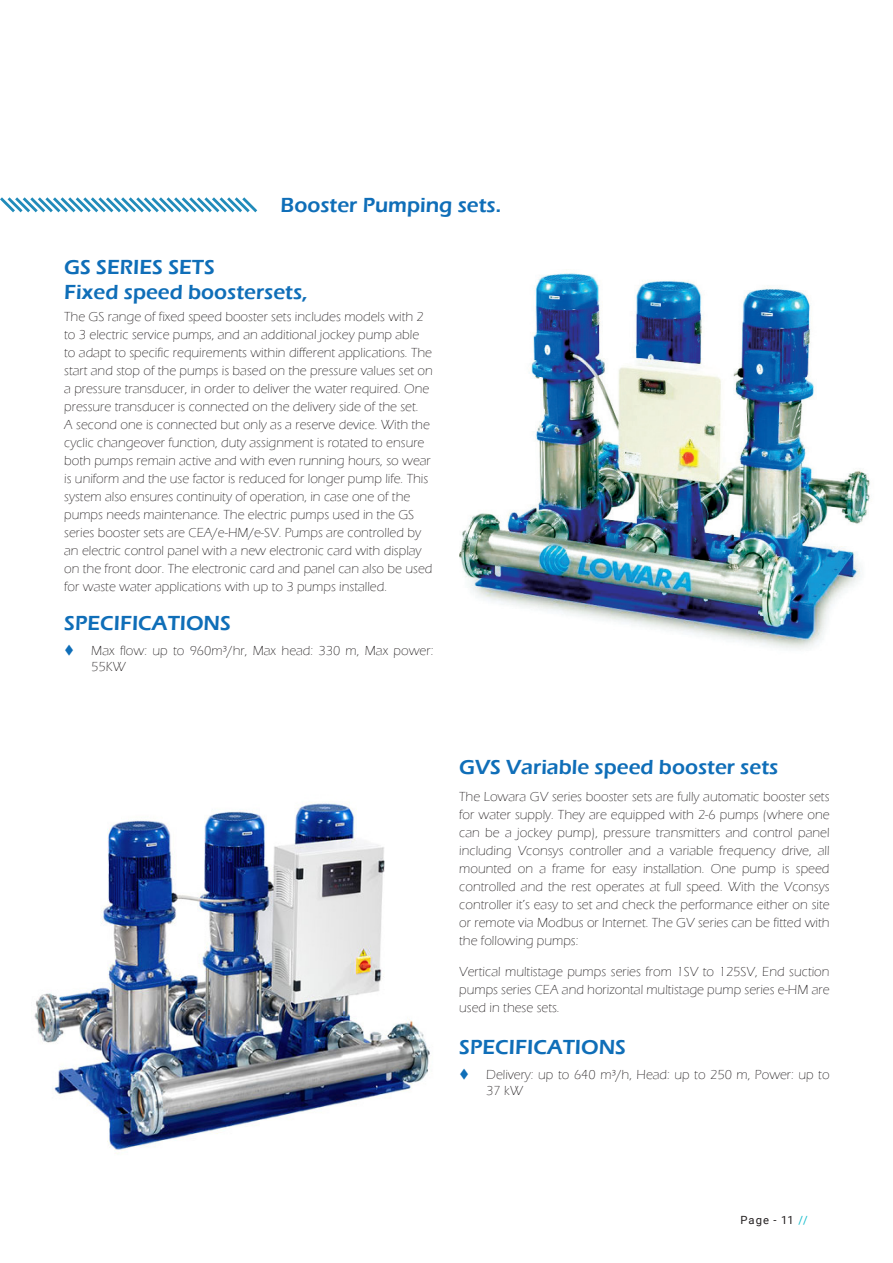
<style>
.page{position:relative;width:893px;height:1263px;background:#fff}
.page>*{position:absolute;margin:0;border:0;box-sizing:border-box;transform-origin:0 0}
.Body_Heading_Lowara{font:600 21px "Eras ITC";color:#0f6eb8}
.Lowara_Body_Heading{font:600 21px "Eras ITC";color:#0f6eb8}
.Main_NEW_Body{font:600 21px "Eras ITC";color:#0f6eb8}
.Lowara_Body_Heading-2{font:300 13.5px/18px "Eras ITC";color:#231f20}
.Main_NEW_Body-2{font:300 13.5px/18px "Eras ITC";color:#231f20;text-align:justify}
.bullet_4{font:300 13.5px/16.2px "Eras ITC";color:#231f20}
.t1{font:11.25px "Roboto";letter-spacing:.09em;color:#231f20}
.s1{color:#14bccc}
</style>
<div class="page">
<img style="left:459px;top:273px;width:411px;height:377px">
<img style="left:34px;top:802px;width:396px;height:352px">
<svg style="left:0;top:197px;width:258px;height:16px"></svg>
<h1 class="Body_Heading_Lowara" style="left:281px;top:193px;width:222px">Booster Pumping sets.</h1>
<h1 class="Lowara_Body_Heading" style="left:64px;top:255px;width:152px">GS SERIES SETS</h1>
<h1 class="Lowara_Body_Heading" style="left:64px;top:280px;width:245px">Fixed speed boostersets,</h1>
<h1 class="Lowara_Body_Heading-2" style="left:64px;top:308px;width:370px">The GS range of fixed speed booster sets includes models with 2 to 3 electric service pumps, and an additional jockey pump able to adapt to specific requirements within different applications. The start and stop of the pumps is based on the pressure values set on a pressure transducer, in order to deliver the water required. One pressure transducer is connected on the delivery side of the set.<br>A second one is connected but only as a reserve device. With the cyclic changeover function, duty assignment is rotated to ensure both pumps remain active and with even running hours, so wear is uniform and the use factor is reduced for longer pump life. This system also ensures continuity of operation, in case one of the pumps needs maintenance. The electric pumps used in the GS series booster sets are CEA/e-HM/e-SV. Pumps are controlled by an electric control panel with a new electronic card with display on the front door. The electronic card and panel can also be used for waste water applications with up to 3 pumps installed.</h1>
<p class="Main_NEW_Body" style="left:64px;top:611px;width:168px">SPECIFICATIONS</p>
<h1 class="bullet_4" style="left:91px;top:642px;width:344px">Max flow: up to 960m³/hr, Max head: 330 m, Max power:<br>55KW</h1>
<h1 class="Body_Heading_Lowara" style="left:459px;top:755px;width:321px">GVS Variable speed booster sets</h1>
<p class="Main_NEW_Body-2" style="left:459px;top:787px;width:372px">The Lowara GV series booster sets are fully automatic booster sets for water supply. They are equipped with 2-6 pumps (where one can be a jockey pump), pressure transmitters and control panel including Vconsys controller and a variable frequency drive, all mounted on a frame for easy installation. One pump is speed controlled and the rest operates at full speed. With the Vconsys controller it’s easy to set and check the performance either on site or remote via Modbus or Internet. The GV series can be fitted with the following pumps:</p>
<p class="Main_NEW_Body-2" style="left:459px;top:962px;width:372px">Vertical multistage pumps series from 1SV to 125SV, End suction pumps series CEA and horizontal multistage pump series e-HM are used in these sets.</p>
<p class="Main_NEW_Body" style="left:459px;top:1035px;width:168px">SPECIFICATIONS</p>
<h1 class="bullet_4" style="left:486px;top:1067px;width:345px">Delivery: up to 640 m³/h, Head: up to 250 m, Power: up to<br>37 kW</h1>
<p class="t1" style="left:740px;top:1212px;width:69px">Page - 11 <span class="s1">//</span></p>
</div>
